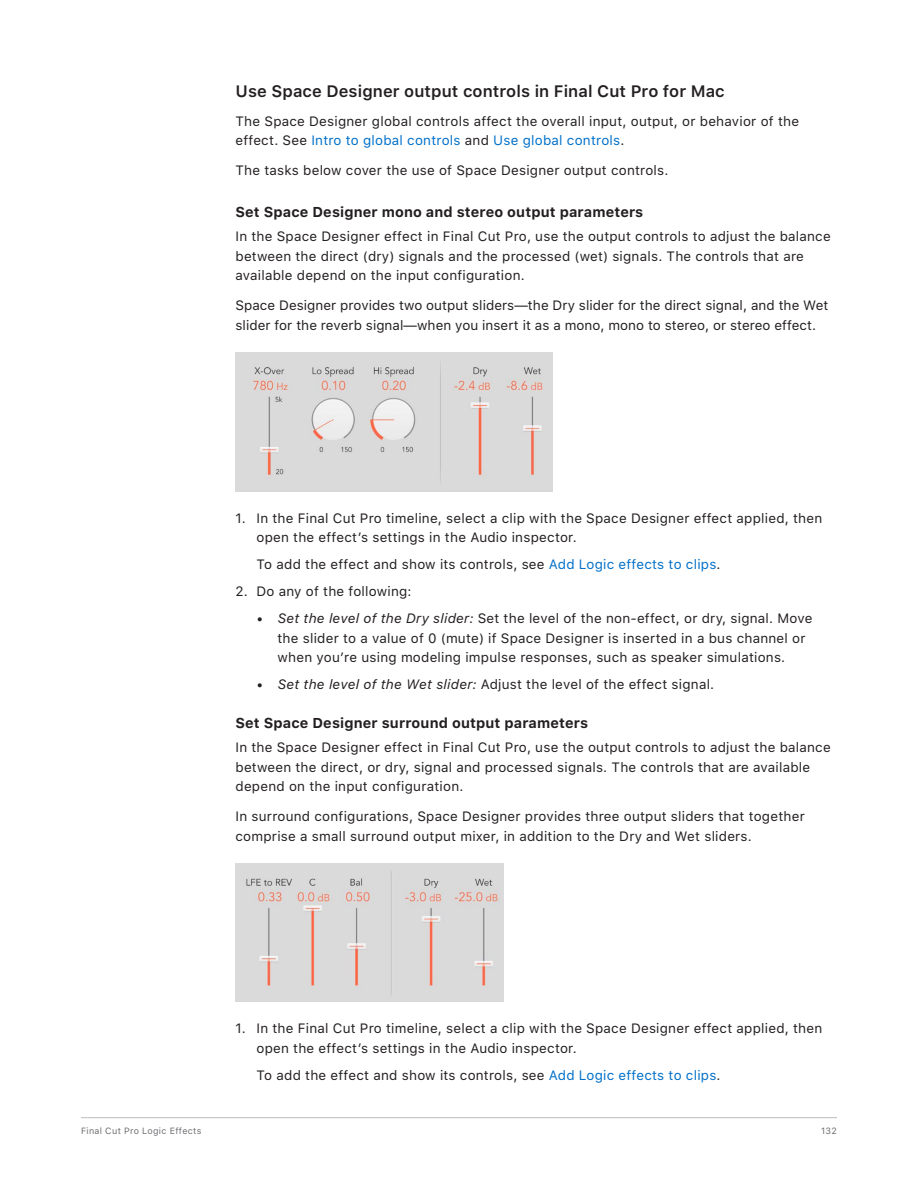
<style>
.page{position:relative;width:918px;height:1188px;background:#fff}
.page>*{position:absolute;margin:0;border:0;box-sizing:border-box;transform-origin:0 0}
.t1{font:600 16.5px "SF Pro Text";letter-spacing:.005em;color:#231f20}
.Task_Heading{font:700 14.25px "SF Pro Text";letter-spacing:.01em;color:#231f20}
.Body{font:13.5px/19.5px "SF Pro Text";letter-spacing:.015em;color:#231f20}
.List_body_1{font:13.5px "SF Pro Text";letter-spacing:.015em;color:#231f20}
.t2{font:9px "SF Pro Text";letter-spacing:.035em;color:#6c6d70}
.s1{color:#0070c9}
.s2{font-style:italic}
</style>
<div class="page">
<hr style="left:81px;top:1117px;width:756px;height:1px;background:#bcbdc0">
<img style="left:236px;top:352px;width:317px;height:139px">
<img style="left:236px;top:863px;width:267px;height:139px">
<h4 class="t1" style="left:236px;top:79px;width:491px">Use Space Designer output controls in Final Cut Pro for Mac</h4>
<p class="Body" style="left:236px;top:112px;width:565px">The Space Designer global controls affect the overall input, output, or behavior of the effect. See <span class="s1">Intro to global controls</span> and <span class="s1">Use global controls</span>.</p>
<p class="Body" style="left:236px;top:161px;width:435px">The tasks below cover the use of Space Designer output controls.</p>
<p class="Task_Heading" style="left:236px;top:204px;width:409px">Set Space Designer mono and stereo output parameters</p>
<p class="Body" style="left:236px;top:227px;width:597px">In the Space Designer effect in Final Cut Pro, use the output controls to adjust the balance between the direct (dry) signals and the processed (wet) signals. The controls that are available depend on the input configuration.</p>
<p class="Body" style="left:236px;top:296px;width:594px">Space Designer provides two output sliders—the Dry slider for the direct signal, and the Wet slider for the reverb signal—when you insert it as a mono, mono to stereo, or stereo effect.</p>
<p class="Body" style="left:256px;top:509px;width:567px;text-indent:-21px">1. In the Final Cut Pro timeline, select a clip with the Space Designer effect applied, then open the effect’s settings in the Audio inspector.</p>
<p class="List_body_1" style="left:256px;top:555px;width:466px">To add the effect and show its controls, see <span class="s1">Add Logic effects to clips</span>.</p>
<p class="Body" style="left:236px;top:582px;width:178px">2. Do any of the following:</p>
<p class="Body" style="left:278px;top:609px;width:536px;text-indent:-21px">• <span class="s2">Set the level of the Dry slider:</span> Set the level of the non-effect, or dry, signal. Move the slider to a value of 0 (mute) if Space Designer is inserted in a bus channel or when you’re using modeling impulse responses, such as speaker simulations.</p>
<p class="Body" style="left:256px;top:675px;width:459px">• <span class="s2">Set the level of the Wet slider:</span> Adjust the level of the effect signal.</p>
<p class="Task_Heading" style="left:236px;top:715px;width:354px">Set Space Designer surround output parameters</p>
<p class="Body" style="left:236px;top:738px;width:597px">In the Space Designer effect in Final Cut Pro, use the output controls to adjust the balance between the direct, or dry, signal and processed signals. The controls that are available depend on the input configuration.</p>
<p class="Body" style="left:236px;top:807px;width:571px">In surround configurations, Space Designer provides three output sliders that together comprise a small surround output mixer, in addition to the Dry and Wet sliders.</p>
<p class="Body" style="left:256px;top:1019px;width:567px;text-indent:-21px">1. In the Final Cut Pro timeline, select a clip with the Space Designer effect applied, then open the effect’s settings in the Audio inspector.</p>
<p class="List_body_1" style="left:256px;top:1065px;width:466px">To add the effect and show its controls, see <span class="s1">Add Logic effects to clips</span>.</p>
<p class="t2" style="left:81px;top:1124px;width:122px">Final Cut Pro Logic Effects</p>
<p class="t2" style="left:821px;top:1124px;width:17px">132</p>
</div>
